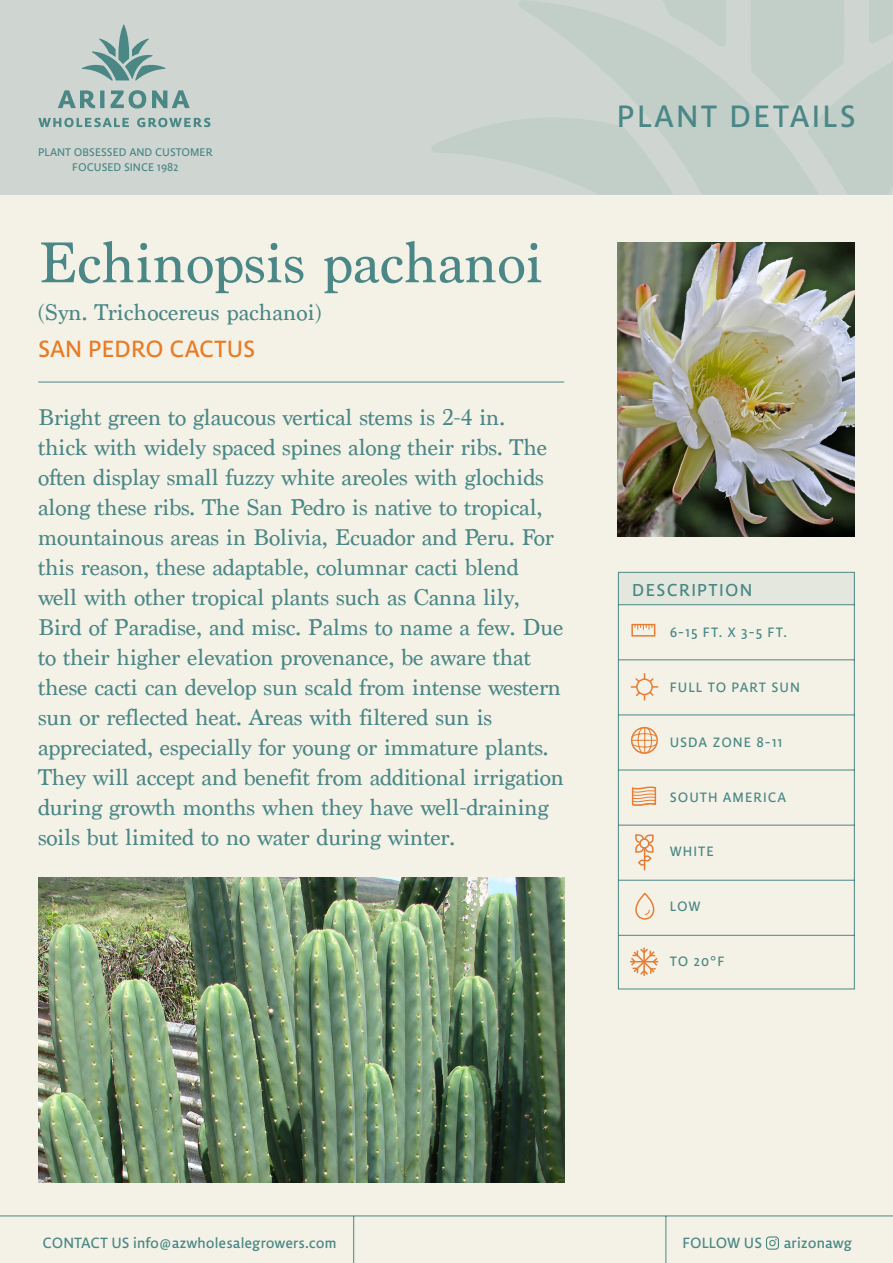
<style>
.page{position:relative;width:893px;height:1263px;background:#f4f2e7}
.page>*{position:absolute;margin:0;border:0;box-sizing:border-box;transform-origin:0 0}
.Títulos{font:60px "Marion";color:#4a8786}
.t1{font:37.5px "Lemon Sans";letter-spacing:.06em;color:#4a8786}
.subtitle{font:28.5px "Lemon Sans";color:#e87c26}
.párrafo{font:24px/30px "Marion";letter-spacing:-.005em;color:#4a8787}
.Títulos-2{font:24px "Marion";color:#4a8786}
.t2{font:21px "Lemon Sans";letter-spacing:.06em;color:#4a8786}
.t3{font:18px "Lemon Sans";color:#4a8785}
.Ficha{font:16.5px "Lemon Sans";letter-spacing:.06em;color:#4a8786}
.t4{font:13.5px/15px "Lemon Sans";color:#4a8786;text-align:center}
</style>
<div class="page">
<div style="left:0;top:0;width:893px;height:195px;background:#cfd6d1"></div>
<svg style="left:432px;top:120px;width:86px;height:44px"></svg>
<svg style="left:819px;top:0;width:74px;height:194px"></svg>
<svg style="left:518px;top:0;width:301px;height:194px;fill:#c2cfc9"></svg>
<svg style="left:38px;top:24px;width:172px;height:103px"></svg>
<hr style="left:0;top:1215px;width:893px;height:1px;background:#4a8785">
<hr style="left:353px;top:1216px;width:1px;height:47px;background:#4a8785">
<hr style="left:665px;top:1216px;width:1px;height:47px;background:#4a8785">
<svg style="left:766px;top:1236px;width:13px;height:14px"></svg>
<svg style="left:618px;top:572px;width:237px;height:418px"></svg>
<div style="left:631px;top:624px;width:24px;height:13px;border:2px solid #e67d33"></div>
<svg style="left:635px;top:625px;width:17px;height:5px"></svg>
<svg style="left:631px;top:727px;width:27px;height:27px"></svg>
<svg style="left:635px;top:893px;width:20px;height:27px"></svg>
<svg style="left:634px;top:832px;width:21px;height:38px"></svg>
<svg style="left:629px;top:947px;width:30px;height:29px"></svg>
<svg style="left:631px;top:786px;width:26px;height:20px"></svg>
<svg style="left:629px;top:672px;width:31px;height:30px"></svg>
<hr style="left:38px;top:382px;width:526px;height:1px;background:#4a8787">
<img style="left:617px;top:243px;width:238px;height:293px">
<img style="left:38px;top:877px;width:526px;height:306px">
<p class="t4" style="left:38px;top:144px;width:176px">PLANT OBSESSED AND CUSTOMER<br>FOCUSED SINCE 1982</p>
<p class="Títulos" style="left:38px;top:227px;width:506px">Echinopsis pachanoi</p>
<p class="Títulos-2" style="left:38px;top:298px;width:285px">(Syn. Trichocereus pachanoi)</p>
<p class="subtitle" style="left:38px;top:333px;width:219px">SAN PEDRO CACTUS</p>
<p class="párrafo" style="left:38px;top:403px;width:528px">Bright green to glaucous vertical stems is 2-4 in.<br>thick with widely spaced spines along their ribs. The often display small fuzzy white areoles with glochids along these ribs. The San Pedro is native to tropical, mountainous areas in Bolivia, Ecuador and Peru. For this reason, these adaptable, columnar cacti blend<br>well with other tropical plants such as Canna lily, Bird of Paradise, and misc. Palms to name a few. Due to their higher elevation provenance, be aware that these cacti can develop sun scald from intense western sun or reflected heat. Areas with filtered sun is appreciated, especially for young or immature plants.<br>They will accept and benefit from additional irrigation during growth months when they have well-draining soils but limited to no water during winter.</p>
<h2 class="t1" style="left:617px;top:95px;width:240px">PLANT DETAILS</h2>
<p class="t2" style="left:632px;top:578px;width:122px">DESCRIPTION</p>
<p class="Ficha" style="left:670px;top:623px;width:119px">6-15 FT. X 3-5 FT.</p>
<p class="Ficha" style="left:670px;top:678px;width:132px">FULL TO PART SUN</p>
<p class="Ficha" style="left:670px;top:733px;width:114px">USDA ZONE 8-11</p>
<p class="Ficha" style="left:670px;top:787px;width:118px">SOUTH AMERICA</p>
<p class="Ficha" style="left:670px;top:842px;width:46px">WHITE</p>
<p class="Ficha" style="left:670px;top:897px;width:32px">LOW</p>
<p class="Ficha" style="left:670px;top:952px;width:56px">TO 20°F</p>
<p class="t3" style="left:43px;top:1232px;width:296px">CONTACT US info@azwholesalegrowers.com</p>
<p class="t3" style="left:682px;top:1232px;width:171px">FOLLOW US arizonawg</p>
</div>
